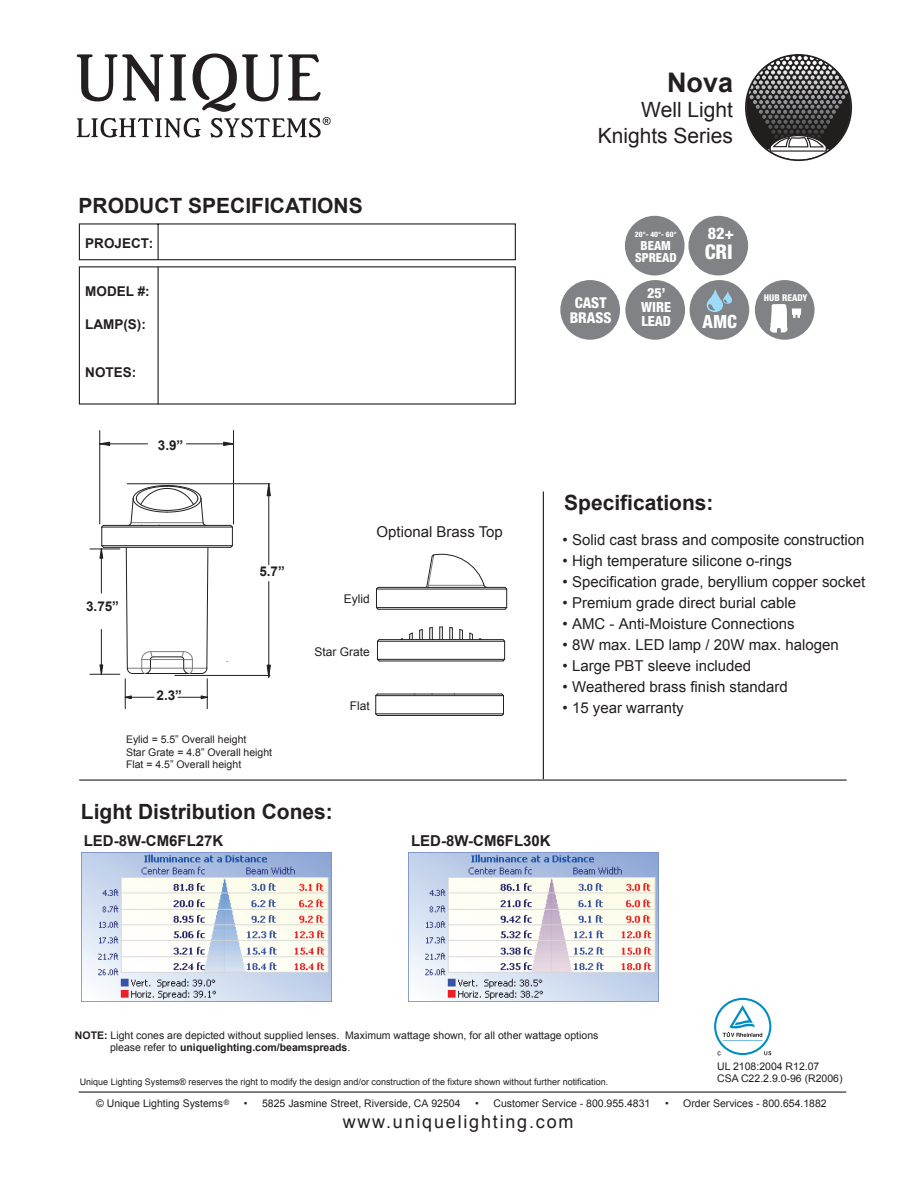
<style>
.page{position:relative;width:918px;height:1188px;background:#fff}
.page>*{position:absolute;margin:0;border:0;box-sizing:border-box;transform-origin:0 0}
.t1{font:700 27px "Arial";color:#231f20}
.t2{font:700 21px "Arial";color:#231f20}
.t3{font:21px/25.2px "Arial";color:#231f20;text-align:right}
.t4{font:800 condensed 20.25px "Helvetica Neue";color:#fff}
.t5{font:800 condensed 18.3px "Helvetica Neue";color:#fff}
.t6{font:18px "Arial";letter-spacing:.1em;color:#231f20}
.t7{font:800 condensed 16.05px "Helvetica Neue";color:#fff}
.t8{font:15px "Arial";color:#231f20}
.t9{font:700 15px "Arial";color:#231f20}
.t10{font:800 condensed 15px/15px "Helvetica Neue";color:#fff;text-align:center}
.t11{font:800 condensed 13.95px/14px "Helvetica Neue";color:#fff;text-align:center}
.t12{font:700 13.5px "Arial";color:#231f20}
.t13{font:800 condensed 12.6px/12.6px "Helvetica Neue";color:#fff;text-align:center}
.t14{font:12px "Arial";color:#231f20}
.t15{font:10.5px/12.6px "Arial";color:#231f20}
.t16{font:800 condensed 9.3px "Helvetica Neue";color:#fff}
.t17{font:9px "Arial";color:#231f20}
.t18{font:800 condensed 7.5px "Helvetica Neue";color:#fff}
.s1{font-weight:700}
</style>
<div class="page">
<svg style="left:77px;top:53px;width:254px;height:85px"></svg>
<svg style="left:78px;top:223px;width:438px;height:182px"></svg>
<hr style="left:79px;top:1092px;width:767px;height:1px;background:#231f20">
<svg style="left:723px;top:1005px;width:40px;height:36px"></svg>
<div style="left:714px;top:998px;width:57px;height:57px;border:2px solid #008cc4;border-radius:50%"></div>
<svg style="left:764px;top:1051px;width:7px;height:4px"></svg>
<svg style="left:717px;top:1051px;width:4px;height:4px"></svg>
<hr style="left:79px;top:780px;width:768px;height:1px;background:#231f20">
<hr style="left:543px;top:492px;width:1px;height:287px;background:#231f20">
<div style="left:625px;top:216px;width:60px;height:59px;background:#808285;border-radius:50%"></div>
<div style="left:688px;top:216px;width:60px;height:59px;background:#808285;border-radius:50%"></div>
<div style="left:560px;top:280px;width:60px;height:60px;background:#808285;border-radius:50%"></div>
<div style="left:625px;top:280px;width:60px;height:60px;background:#808285;border-radius:50%"></div>
<div style="left:690px;top:280px;width:59px;height:60px;background:#808285;border-radius:50%"></div>
<svg style="left:707px;top:290px;width:25px;height:22px"></svg>
<div style="left:755px;top:280px;width:60px;height:60px;background:#808285;border-radius:50%"></div>
<svg style="left:770px;top:304px;width:31px;height:29px"></svg>
<img style="left:81px;top:852px;width:250px;height:150px">
<img style="left:409px;top:852px;width:249px;height:150px">
<hr style="left:233px;top:431px;width:1px;height:93px;background:#231f20">
<hr style="left:99px;top:431px;width:1px;height:93px;background:#231f20">
<hr style="left:186px;top:444px;width:48px;height:1px;background:#231f20">
<hr style="left:100px;top:444px;width:48px;height:1px;background:#231f20">
<hr style="left:175px;top:675px;width:95px;height:1px;background:#231f20">
<hr style="left:127px;top:483px;width:143px;height:1px;background:#231f20">
<hr style="left:268px;top:582px;width:1px;height:95px;background:#231f20">
<hr style="left:268px;top:486px;width:1px;height:79px;background:#231f20">
<svg style="left:224px;top:442px;width:9px;height:4px"></svg>
<svg style="left:100px;top:442px;width:10px;height:4px"></svg>
<svg style="left:267px;top:665px;width:3px;height:12px"></svg>
<svg style="left:267px;top:484px;width:3px;height:12px"></svg>
<hr style="left:103px;top:547px;width:128px;height:1px;background:#212124">
<hr style="left:102px;top:545px;width:130px;height:1px;background:#212124">
<svg style="left:128px;top:485px;width:78px;height:40px"></svg>
<svg style="left:126px;top:547px;width:82px;height:127px"></svg>
<hr style="left:102px;top:527px;width:130px;height:1px;background:#212124">
<hr style="left:103px;top:525px;width:128px;height:1px;background:#212124">
<svg style="left:230px;top:525px;width:3px;height:23px"></svg>
<hr style="left:378px;top:609px;width:127px;height:1px;background:#212124">
<hr style="left:376px;top:607px;width:131px;height:1px;background:#212124">
<svg style="left:376px;top:587px;width:3px;height:23px"></svg>
<hr style="left:376px;top:589px;width:131px;height:1px;background:#212124">
<hr style="left:378px;top:587px;width:127px;height:1px;background:#212124">
<svg style="left:505px;top:587px;width:2px;height:23px"></svg>
<svg style="left:426px;top:553px;width:61px;height:35px"></svg>
<hr style="left:379px;top:661px;width:124px;height:1px;background:#212124">
<hr style="left:377px;top:659px;width:128px;height:1px;background:#212124">
<svg style="left:377px;top:639px;width:3px;height:22px"></svg>
<svg style="left:409px;top:629px;width:14px;height:10px"></svg>
<hr style="left:377px;top:641px;width:128px;height:1px;background:#212124">
<hr style="left:379px;top:639px;width:124px;height:1px;background:#212124">
<svg style="left:429px;top:627px;width:14px;height:13px"></svg>
<svg style="left:450px;top:627px;width:13px;height:13px"></svg>
<svg style="left:469px;top:633px;width:4px;height:7px"></svg>
<svg style="left:503px;top:639px;width:2px;height:22px"></svg>
<hr style="left:377px;top:715px;width:125px;height:1px;background:#212124">
<hr style="left:376px;top:714px;width:127px;height:1px;background:#212124">
<svg style="left:375px;top:694px;width:3px;height:22px"></svg>
<hr style="left:376px;top:695px;width:127px;height:1px;background:#212124">
<hr style="left:377px;top:694px;width:125px;height:1px;background:#212124">
<svg style="left:501px;top:694px;width:3px;height:22px"></svg>
<svg style="left:746px;top:55px;width:105px;height:105px"></svg>
<hr style="left:125px;top:679px;width:1px;height:30px;background:#231f20">
<hr style="left:207px;top:679px;width:1px;height:30px;background:#231f20">
<svg style="left:125px;top:696px;width:29px;height:3px"></svg>
<svg style="left:178px;top:696px;width:29px;height:3px"></svg>
<hr style="left:90px;top:549px;width:30px;height:1px;background:#231f20">
<hr style="left:90px;top:674px;width:30px;height:1px;background:#231f20">
<hr style="left:101px;top:549px;width:1px;height:44px;background:#231f20">
<hr style="left:101px;top:629px;width:1px;height:45px;background:#231f20">
<svg style="left:100px;top:525px;width:4px;height:33px"></svg>
<svg style="left:100px;top:665px;width:3px;height:9px"></svg>
<h2 class="t2" style="left:79px;top:192px;width:286px">PRODUCT SPECIFICATIONS</h2>
<p class="t12" style="left:85px;top:234px;width:69px">PROJECT:</p>
<p class="t12" style="left:85px;top:283px;width:66px">MODEL #:</p>
<p class="t12" style="left:85px;top:315px;width:62px">LAMP(S):</p>
<p class="t12" style="left:85px;top:364px;width:53px">NOTES:</p>
<h1 class="t1" style="left:667px;top:65px;width:68px">Nova</h1>
<h2 class="t3" style="left:598px;top:98px;width:137px">Well Light<br>Knights Series</h2>
<p class="t18" style="left:635px;top:230px;width:43px">20°- 40°- 60°</p>
<p class="t13" style="left:635px;top:239px;width:43px">BEAM<br>SPREAD</p>
<h3 class="t10" style="left:570px;top:295px;width:43px">CAST<br>BRASS</h3>
<h3 class="t11" style="left:641px;top:286px;width:31px">25’<br>WIRE<br>LEAD</h3>
<h3 class="t7" style="left:708px;top:224px;width:28px">82+</h3>
<h3 class="t4" style="left:705px;top:240px;width:30px">CRI</h3>
<h3 class="t5" style="left:703px;top:310px;width:36px">AMC</h3>
<p class="t16" style="left:764px;top:292px;width:45px">HUB READY</p>
<p class="t12" style="left:158px;top:436px;width:27px">3.9”</p>
<p class="t12" style="left:86px;top:597px;width:34px">3.75”</p>
<p class="t12" style="left:259px;top:562px;width:27px">5.7”</p>
<p class="t12" style="left:157px;top:686px;width:27px">2.3”</p>
<p class="t15" style="left:126px;top:733px;width:148px">Eylid = 5.5” Overall height<br>Star Grate = 4.8” Overall height<br>Flat = 4.5” Overall height</p>
<h3 class="t8" style="left:376px;top:522px;width:128px">Optional Brass Top</h3>
<p class="t14" style="left:344px;top:591px;width:28px">Eylid</p>
<p class="t14" style="left:314px;top:643px;width:57px">Star Grate</p>
<p class="t14" style="left:350px;top:697px;width:22px">Flat</p>
<h2 class="t2" style="left:564px;top:489px;width:151px">Specifications:</h2>
<h3 class="t8" style="left:563px;top:530px;width:304px">• Solid cast brass and composite construction</h3>
<h3 class="t8" style="left:563px;top:551px;width:231px">• High temperature silicone o-rings</h3>
<h3 class="t8" style="left:563px;top:572px;width:304px">• Specification grade, beryllium copper socket</h3>
<h3 class="t8" style="left:563px;top:593px;width:235px">• Premium grade direct burial cable</h3>
<h3 class="t8" style="left:563px;top:614px;width:233px">• AMC - Anti-Moisture Connections</h3>
<h3 class="t8" style="left:563px;top:635px;width:278px">• 8W max. LED lamp / 20W max. halogen</h3>
<h3 class="t8" style="left:563px;top:656px;width:190px">• Large PBT sleeve included</h3>
<h3 class="t8" style="left:563px;top:677px;width:227px">• Weathered brass finish standard</h3>
<h3 class="t8" style="left:563px;top:698px;width:123px">• 15 year warranty</h3>
<h2 class="t2" style="left:81px;top:798px;width:253px">Light Distribution Cones:</h2>
<h3 class="t9" style="left:84px;top:830px;width:141px">LED-8W-CM6FL27K</h3>
<h3 class="t9" style="left:411px;top:830px;width:141px">LED-8W-CM6FL30K</h3>
<p class="t15" style="left:110px;top:1029px;width:490px;text-indent:-35px"><span class="s1">NOTE:</span> Light cones are depicted without supplied lenses. Maximum wattage shown, for all other wattage options please refer to <span class="s1">uniquelighting.com/beamspreads</span>.</p>
<p class="t15" style="left:717px;top:1060px;width:127px">UL 2108:2004 R12.07<br>CSA C22.2.9.0-96 (R2006)</p>
<p class="t17" style="left:80px;top:1076px;width:530px">Unique Lighting Systems® reserves the right to modify the design and/or construction of the fixture shown without further notification.</p>
<p class="t15" style="left:96px;top:1097px;width:135px">© Unique Lighting Systems<sup>®</sup></p>
<p class="t15" style="left:244px;top:1097px;width:218px">• 5825 Jasmine Street, Riverside, CA 92504</p>
<p class="t15" style="left:475px;top:1097px;width:177px">• Customer Service - 800.955.4831</p>
<p class="t15" style="left:665px;top:1097px;width:163px">• Order Services - 800.654.1882</p>
<h3 class="t6" style="left:343px;top:1110px;width:232px">www.uniquelighting.com</h3>
</div>
